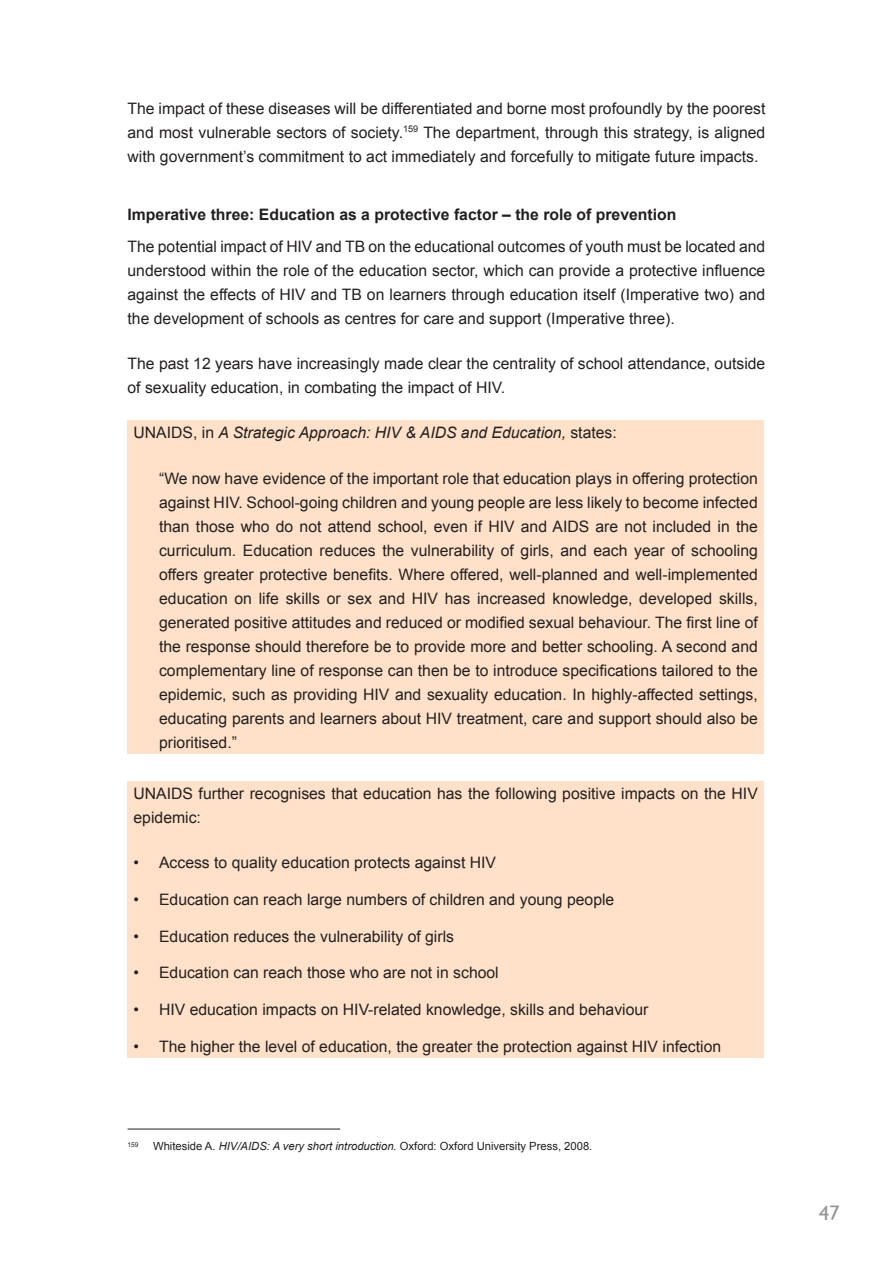
<style>
.page{position:relative;width:893px;height:1263px;background:#fff}
.page>*{position:absolute;margin:0;border:0;box-sizing:border-box;transform-origin:0 0}
.t1{font:21px "Gill Sans";color:#939598}
.t2{font:15.75px/24px "Arial";color:#231f20;text-align:justify}
.t3{font:700 15.75px "Arial";color:#231f20}
.t4{font:italic 15.75px "Arial";color:#231f20}
.t5{font:11.25px "Arial";color:#231f20}
.t6{font:6.6px "Arial";color:#231f20}
.s1{font-style:normal}
.s2{font-style:italic}
</style>
<div class="page">
<div style="left:128px;top:421px;width:636px;height:333px;background:#fee1c8"></div>
<div style="left:128px;top:781px;width:636px;height:277px;background:#fee1c8"></div>
<hr style="left:128px;top:1129px;width:212px;height:1px;background:#231f20">
<p class="t2" style="left:128px;top:96px;width:639px">The impact of these diseases will be differentiated and borne most profoundly by the poorest and most vulnerable sectors of society.<sup>159</sup> The department, through this strategy, is aligned with government’s commitment to act immediately and forcefully to mitigate future impacts.</p>
<p class="t3" style="left:128px;top:205px;width:550px">Imperative three: Education as a protective factor – the role of prevention</p>
<p class="t2" style="left:128px;top:235px;width:639px">The potential impact of HIV and TB on the educational outcomes of youth must be located and understood within the role of the education sector, which can provide a protective influence against the effects of HIV and TB on learners through education itself (Imperative two) and the development of schools as centres for care and support (Imperative three).</p>
<p class="t2" style="left:128px;top:352px;width:639px">The past 12 years have increasingly made clear the centrality of school attendance, outside of sexuality education, in combating the impact of HIV.</p>
<p class="t4" style="left:134px;top:424px;width:485px"><span class="s1">UNAIDS, in</span> A Strategic Approach: HIV &amp; AIDS and Education, <span class="s1">states:</span></p>
<p class="t2" style="left:159px;top:466px;width:600px">“We now have evidence of the important role that education plays in offering protection against HIV. School-going children and young people are less likely to become infected than those who do not attend school, even if HIV and AIDS are not included in the curriculum. Education reduces the vulnerability of girls, and each year of schooling offers greater protective benefits. Where offered, well-planned and well-implemented education on life skills or sex and HIV has increased knowledge, developed skills, generated positive attitudes and reduced or modified sexual behaviour. The first line of the response should therefore be to provide more and better schooling. A second and complementary line of response can then be to introduce specifications tailored to the epidemic, such as providing HIV and sexuality education. In highly-affected settings, educating parents and learners about HIV treatment, care and support should also be prioritised.”</p>
<p class="t2" style="left:134px;top:781px;width:626px">UNAIDS further recognises that education has the following positive impacts on the HIV epidemic:</p>
<p class="t2" style="left:134px;top:851px;width:364px">• Access to quality education protects against HIV</p>
<p class="t2" style="left:134px;top:887px;width:482px">• Education can reach large numbers of children and young people</p>
<p class="t2" style="left:134px;top:924px;width:322px">• Education reduces the vulnerability of girls</p>
<p class="t2" style="left:134px;top:961px;width:367px">• Education can reach those who are not in school</p>
<p class="t2" style="left:134px;top:998px;width:516px">• HIV education impacts on HIV-related knowledge, skills and behaviour</p>
<p class="t2" style="left:134px;top:1034px;width:589px">• The higher the level of education, the greater the protection against HIV infection</p>
<p class="t6" style="left:128px;top:1140px;width:12px">159</p>
<p class="t5" style="left:153px;top:1140px;width:441px">Whiteside A. <span class="s2">HIV/AIDS: A very short introduction.</span> Oxford: Oxford University Press, 2008.</p>
<h1 class="t1" style="left:819px;top:1201px;width:22px">47</h1>
</div>
